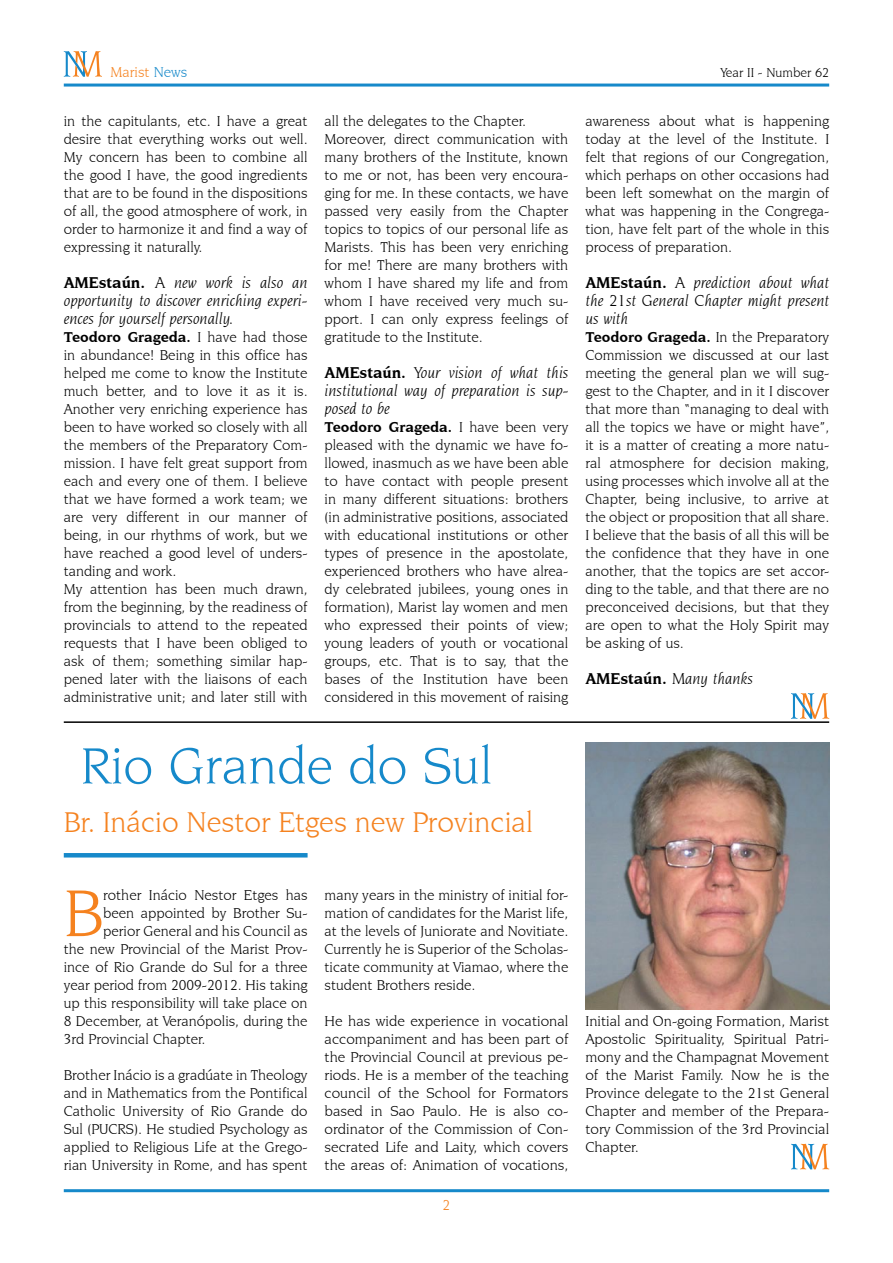
<style>
.page{position:relative;width:893px;height:1263px;background:#fff}
.page>*{position:absolute;margin:0;border:0;box-sizing:border-box;transform-origin:0 0}
.t1{font:70.05px "Novarese IT Cby BT";color:#f5821f}
.t2{font:54px "Novarese IT Cby BT";color:#1689ca}
.t3{font:30px "Novarese IT Cby BT";color:#f5821f}
.t4{font:italic 16.5px/18px "Novarese IT Cby BT";color:#000;text-align:justify}
.t5{font:15px/18px "Novarese IT Cby BT";color:#000;text-align:justify}
.t6{font:15px "Novarese IT Cby BT";color:#f5821f}
.t7{font:13.5px "Novarese IT Cby BT";color:#000}
.s1{color:#1689ca}
.s2{font-weight:700;font-style:normal}
.s3{font-weight:700}
</style>
<div class="page">
<hr style="left:64px;top:84px;width:765px;height:3px;background:#1689ca">
<hr style="left:64px;top:1189px;width:765px;height:3px;background:#1689ca">
<hr style="left:64px;top:853px;width:244px;height:4px;background:#1689ca">
<svg style="left:64px;top:51px;width:38px;height:26px"></svg>
<hr style="left:64px;top:721px;width:765px;height:2px;background:#000">
<svg style="left:791px;top:693px;width:38px;height:26px"></svg>
<img style="left:585px;top:742px;width:244px;height:267px">
<svg style="left:791px;top:1144px;width:38px;height:25px"></svg>
<p class="t6" style="left:111px;top:63px;width:78px">Marist <span class="s1">News</span></p>
<p class="t7" style="left:721px;top:64px;width:110px">Year II - Number 62</p>
<p class="t5" style="left:64px;top:112px;width:245px">in the capitulants, etc. I have a great desire that everything works out well.<br>My concern has been to combine all the good I have, the good ingredients that are to be found in the dispositions of all, the good atmosphere of work, in order to harmonize it and find a way of expressing it naturally.</p>
<p class="t4" style="left:64px;top:273px;width:245px"><span class="s2">AMEstaún.</span> A new work is also an opportunity to discover enriching experi&shy;ences for yourself personally.</p>
<p class="t5" style="left:64px;top:328px;width:245px;text-align:left"><span class="s3">Teodoro Grageda.</span> I have had those in abundance! Being in this office has helped me come to know the Institute much better, and to love it as it is.<br>Another very enriching experience has been to have worked so closely with all the members of the Preparatory Com&shy;mission. I have felt great support from each and every one of them. I believe that we have formed a work team; we are very different in our manner of being, in our rhythms of work, but we have reached a good level of unders&shy;tanding and work.<br>My attention has been much drawn, from the beginning, by the readiness of provincials to attend to the repeated requests that I have been obliged to ask of them; something similar hap&shy;pened later with the liaisons of each administrative unit; and later still with</p>
<p class="t5" style="left:325px;top:112px;width:245px;text-align:left">all the delegates to the Chapter.<br>Moreover, direct communication with many brothers of the Institute, known to me or not, has been very encoura&shy;ging for me. In these contacts, we have passed very easily from the Chapter topics to topics of our personal life as Marists. This has been very enriching for me! There are many brothers with whom I have shared my life and from whom I have received very much su&shy;pport. I can only express feelings of gratitude to the Institute.</p>
<p class="t4" style="left:325px;top:363px;width:245px"><span class="s2">AMEstaún.</span> Your vision of what this institutional way of preparation is sup&shy;posed to be</p>
<p class="t5" style="left:325px;top:418px;width:245px"><span class="s3">Teodoro Grageda.</span> I have been very pleased with the dynamic we have fo&shy;llowed, inasmuch as we have been able to have contact with people present in many different situations: brothers (in administrative positions, associated with educational institutions or other types of presence in the apostolate, experienced brothers who have alrea&shy;dy celebrated jubilees, young ones in formation), Marist lay women and men who expressed their points of view; young leaders of youth or vocational groups, etc. That is to say, that the bases of the Institution have been considered in this movement of raising</p>
<h2 class="t2" style="left:81px;top:734px;width:413px">Rio Grande do Sul</h2>
<h3 class="t3" style="left:64px;top:805px;width:471px">Br. Inácio Nestor Etges new Provincial</h3>
<p class="t5" style="left:585px;top:112px;width:245px">awareness about what is happening today at the level of the Institute. I felt that regions of our Congregation, which perhaps on other occasions had been left somewhat on the margin of what was happening in the Congrega&shy;tion, have felt part of the whole in this process of preparation.</p>
<p class="t4" style="left:585px;top:273px;width:245px"><span class="s2">AMEstaún.</span> A prediction about what the 21st General Chapter might present us with</p>
<p class="t5" style="left:585px;top:328px;width:245px"><span class="s3">Teodoro Grageda.</span> In the Preparatory Commission we discussed at our last meeting the general plan we will sug&shy;gest to the Chapter, and in it I discover that more than “managing to deal with all the topics we have or might have”, it is a matter of creating a more natu&shy;ral atmosphere for decision making, using processes which involve all at the Chapter, being inclusive, to arrive at the object or proposition that all share.<br>I believe that the basis of all this will be the confidence that they have in one another, that the topics are set accor&shy;ding to the table, and that there are no preconceived decisions, but that they are open to what the Holy Spirit may be asking of us.</p>
<p class="t4" style="left:585px;top:669px;width:169px"><span class="s2">AMEstaún.</span> Many thanks</p>
<h1 class="t1" style="left:64px;top:872px;width:41px">B</h1>
<p class="t5" style="left:103px;top:886px;width:206px">rother Inácio Nestor Etges has</p>
<p class="t5" style="left:103px;top:904px;width:206px">been appointed by Brother Su-</p>
<p class="t5" style="left:103px;top:922px;width:206px">perior General and his Council as</p>
<p class="t5" style="left:64px;top:940px;width:245px">the new Provincial of the Marist Prov-</p>
<p class="t5" style="left:64px;top:958px;width:245px">ince of Rio Grande do Sul for a three</p>
<p class="t5" style="left:64px;top:976px;width:245px">year period from 2009-2012. His taking</p>
<p class="t5" style="left:64px;top:994px;width:245px">up this responsibility will take place on</p>
<p class="t5" style="left:64px;top:1012px;width:245px">8 December, at Veranópolis, during the</p>
<p class="t5" style="left:64px;top:1030px;width:143px">3rd Provincial Chapter.</p>
<p class="t5" style="left:64px;top:1066px;width:245px">Brother Inácio is a gradúate in Theology and in Mathematics from the Pontifical Catholic University of Rio Grande do Sul (PUCRS). He studied Psychology as applied to Religious Life at the Grego&shy;rian University in Rome, and has spent</p>
<p class="t5" style="left:325px;top:886px;width:245px">many years in the ministry of initial for&shy;mation of candidates for the Marist life, at the levels of Juniorate and Novitiate.<br>Currently he is Superior of the Scholas&shy;ticate community at Viamao, where the student Brothers reside.</p>
<p class="t5" style="left:325px;top:1012px;width:245px">He has wide experience in vocational accompaniment and has been part of the Provincial Council at previous pe&shy;riods. He is a member of the teaching council of the School for Formators based in Sao Paulo. He is also co&shy;ordinator of the Commission of Con&shy;secrated Life and Laity, which covers the areas of: Animation of vocations,</p>
<p class="t5" style="left:585px;top:1012px;width:245px">Initial and On-going Formation, Marist Apostolic Spirituality, Spiritual Patri&shy;mony and the Champagnat Movement of the Marist Family. Now he is the Province delegate to the 21st General Chapter and member of the Prepara&shy;tory Commission of the 3rd Provincial Chapter.</p>
</div>
